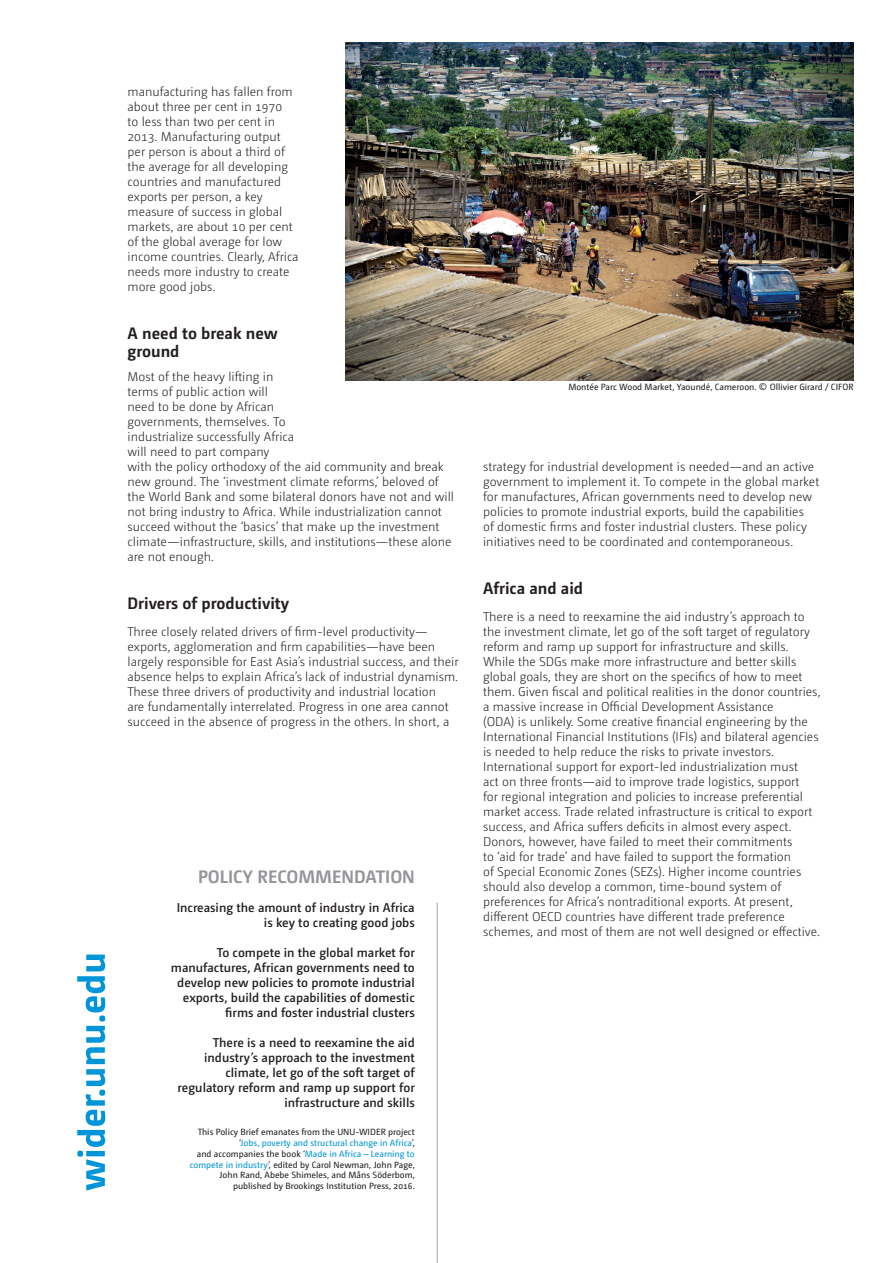
<style>
.page{position:relative;width:893px;height:1263px;background:#fff}
.page>*{position:absolute;margin:0;border:0;box-sizing:border-box;transform-origin:0 0}
.t1{font:700 18px "Camingo Dos";color:#939598}
.t2{font:700 16.5px/18px "Camingo Dos";color:#231f20}
.t3{font:300 12.75px/15px "Camingo Dos";color:#231f20}
.t4{font:600 12.75px/15px "Camingo Dos";color:#231f20;text-align:right}
.t5{font:9px/10.8px "Camingo Dos";color:#231f20;text-align:right}
.s1{color:#0095d9}
</style>
<div class="page">
<hr style="left:437px;top:902px;width:1px;height:361px;background:#a8a9ad">
<svg style="left:77px;top:954px;width:28px;height:236px"></svg>
<img style="left:345px;top:43px;width:509px;height:338px">
<p class="t3" style="left:128px;top:84px;width:173px">manufacturing has fallen from about three per cent in 1970<br>to less than two per cent in<br>2013. Manufacturing output per person is about a third of the average for all developing countries and manufactured exports per person, a key measure of success in global markets, are about 10 per cent of the global average for low income countries. Clearly, Africa needs more industry to create more good jobs.</p>
<p class="t2" style="left:128px;top:324px;width:152px">A need to break new ground</p>
<p class="t3" style="left:128px;top:369px;width:328px">Most of the heavy lifting in<br>terms of public action will<br>need to be done by African<br>governments, themselves. To<br>industrialize successfully Africa<br>will need to part company<br>with the policy orthodoxy of the aid community and break new ground. The ‘investment climate reforms,’ beloved of the World Bank and some bilateral donors have not and will not bring industry to Africa. While industrialization cannot succeed without the ‘basics’ that make up the investment climate—infrastructure, skills, and institutions—these alone are not enough.</p>
<p class="t2" style="left:128px;top:594px;width:163px">Drivers of productivity</p>
<p class="t3" style="left:128px;top:624px;width:332px">Three closely related drivers of firm-level productivity— exports, agglomeration and firm capabilities—have been largely responsible for East Asia’s industrial success, and their absence helps to explain Africa’s lack of industrial dynamism.<br>These three drivers of productivity and industrial location<br>are fundamentally interrelated. Progress in one area cannot succeed in the absence of progress in the others. In short, a</p>
<h1 class="t1" style="left:198px;top:866px;width:218px">POLICY RECOMMENDATION</h1>
<p class="t4" style="left:177px;top:900px;width:240px">Increasing the amount of industry in Africa is key to creating good jobs</p>
<p class="t4" style="left:171px;top:945px;width:245px">To compete in the global market for manufactures, African governments need to develop new policies to promote industrial exports, build the capabilities of domestic firms and foster industrial clusters</p>
<p class="t4" style="left:178px;top:1035px;width:239px">There is a need to reexamine the aid industry’s approach to the investment climate, let go of the soft target of regulatory reform and ramp up support for infrastructure and skills</p>
<p class="t5" style="left:190px;top:1126px;width:227px">This Policy Brief emanates from the UNU-WIDER project ‘<span class="s1">Jobs, poverty and structural change in Africa</span>’,<br>and accompanies the book ‘<span class="s1">Made in Africa – Learning to compete in industry</span>’, edited by Carol Newman, John Page, John Rand, Abebe Shimeles, and Måns Söderbom, published by Brookings Institution Press, 2016.</p>
<p class="t5" style="left:568px;top:382px;width:287px">Montée Parc Wood Market, Yaoundé, Cameroon. © Ollivier Girard / CIFOR</p>
<p class="t3" style="left:483px;top:459px;width:338px">strategy for industrial development is needed—and an active government to implement it. To compete in the global market for manufactures, African governments need to develop new policies to promote industrial exports, build the capabilities<br>of domestic firms and foster industrial clusters. These policy initiatives need to be coordinated and contemporaneous.</p>
<p class="t2" style="left:483px;top:579px;width:101px">Africa and aid</p>
<p class="t3" style="left:483px;top:609px;width:339px">There is a need to reexamine the aid industry’s approach to the investment climate, let go of the soft target of regulatory reform and ramp up support for infrastructure and skills.<br>While the SDGs make more infrastructure and better skills global goals, they are short on the specifics of how to meet them. Given fiscal and political realities in the donor countries, a massive increase in Official Development Assistance<br>(ODA) is unlikely. Some creative financial engineering by the International Financial Institutions (IFIs) and bilateral agencies is needed to help reduce the risks to private investors.<br>International support for export-led industrialization must<br>act on three fronts—aid to improve trade logistics, support<br>for regional integration and policies to increase preferential market access. Trade related infrastructure is critical to export success, and Africa suffers deficits in almost every aspect.<br>Donors, however, have failed to meet their commitments<br>to ‘aid for trade’ and have failed to support the formation<br>of Special Economic Zones (SEZs). Higher income countries should also develop a common, time-bound system of preferences for Africa’s nontraditional exports. At present, different OECD countries have different trade preference schemes, and most of them are not well designed or effective.</p>
</div>
